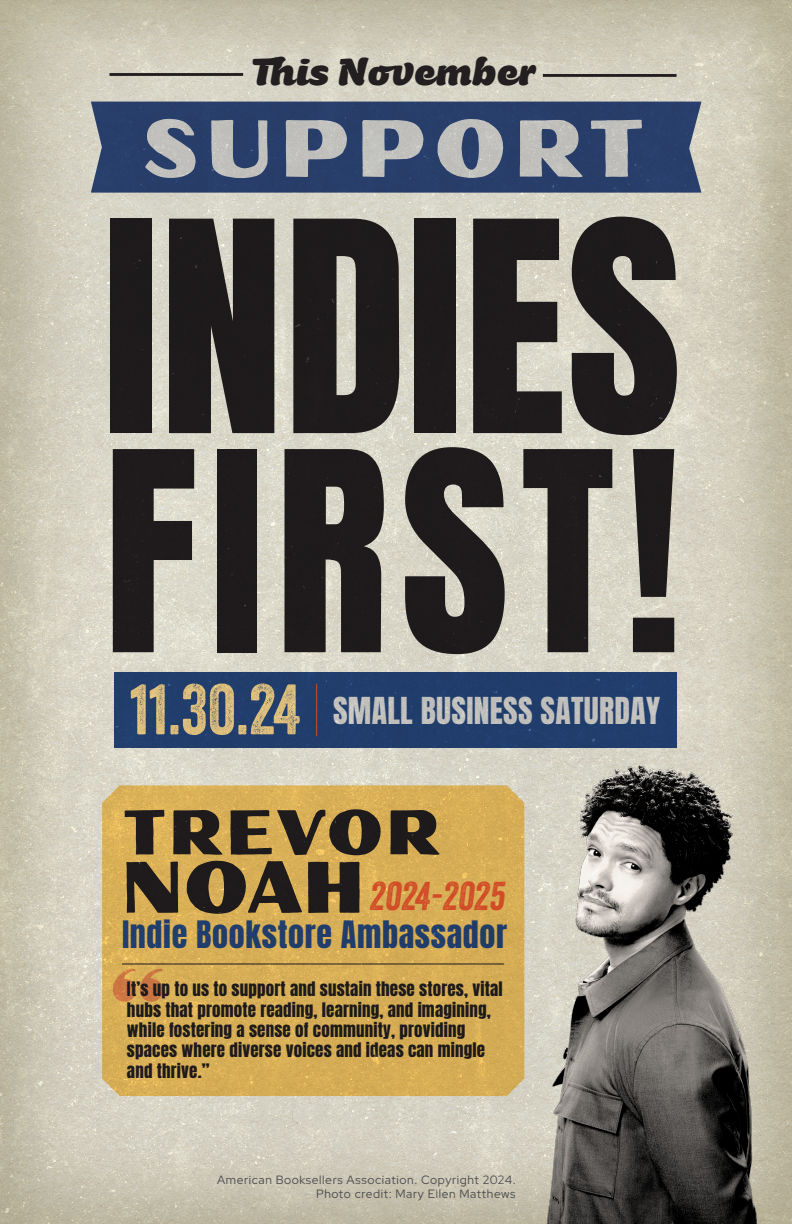
<style>
.page{position:relative;width:792px;height:1224px;background:#fff}
.page>*{position:absolute;margin:0;border:0;box-sizing:border-box;transform-origin:0 0}
.t1{font:249.7px "Anton";color:#231f20}
.t2{font:236.5px "Anton";letter-spacing:.05em;color:#231f20}
.t3{font:81px "Oilvare Base";letter-spacing:.095em;color:#dfded8}
.t4{font:73px "Oilvare Base";color:#231f20}
.t5{font:68.9px "Veneer";color:#fedb8e}
.t6{font:63.2px "Oilvare Base";letter-spacing:.04em;color:#231f20}
.t7{font:800 40.2px "Nougat Script";letter-spacing:.025em;color:#231f20}
.t8{font:italic 38.9px "Veneer";color:#d14b27}
.t9{font:32.1px "Anton";letter-spacing:.02em;color:#26477b}
.t10{font:31.6px "Anton";letter-spacing:.01em;color:#dfded8}
.t11{font:17px/20.4px "Anton";letter-spacing:.01em;color:#231f20}
.t12{font:12px "Red Hat Display";letter-spacing:.05em;color:#57585a}
</style>
<div class="page">
<img style="left:0;top:0;width:792px;height:1224px">
<div style="left:114px;top:672px;width:563px;height:76px;background:#203d6b"></div>
<div style="left:91px;top:102px;width:610px;height:91px;background:#283d6a"></div>
<svg style="left:102px;top:785px;width:422px;height:311px;background:#d8af57"></svg>
<svg style="left:113px;top:969px;width:50px;height:33px;background:#d18d4b"></svg>
<hr style="left:122px;top:964px;width:382px;height:1px;background:#231f20">
<hr style="left:316px;top:684px;width:1px;height:52px;background:#d14b27">
<hr style="left:109px;top:73px;width:134px;height:3px;background:#231f20">
<hr style="left:543px;top:74px;width:134px;height:3px;background:#231f20">
<img style="left:524px;top:766px;width:236px;height:457px">
<p class="t7" style="left:251px;top:50px;width:286px">This November</p>
<p class="t3" style="left:142px;top:99px;width:504px">SUPPORT</p>
<p class="t1" style="left:103px;top:201px;width:580px">INDIES</p>
<p class="t2" style="left:104px;top:432px;width:578px">FIRST!</p>
<p class="t5" style="left:130px;top:667px;width:172px">11.30.24</p>
<p class="t10" style="left:333px;top:694px;width:329px">SMALL BUSINESS SATURDAY</p>
<p class="t6" style="left:122px;top:793px;width:321px">TREVOR</p>
<p class="t4" style="left:122px;top:842px;width:244px">NOAH</p>
<p class="t8" style="left:369px;top:873px;width:137px">2024-2025</p>
<p class="t9" style="left:122px;top:918px;width:387px">Indie Bookstore Ambassador</p>
<p class="t11" style="left:127px;top:980px;width:377px">It’s up to us to support and sustain these stores, vital hubs that promote reading, learning, and imagining, while fostering a sense of community, providing spaces where diverse voices and ideas can mingle and thrive.”</p>
<p class="t12" style="left:217px;top:1172px;width:300px">American Booksellers Association. Copyright 2024.</p>
<p class="t12" style="left:316px;top:1186px;width:201px">Photo credit: Mary Ellen Matthews</p>
</div>
